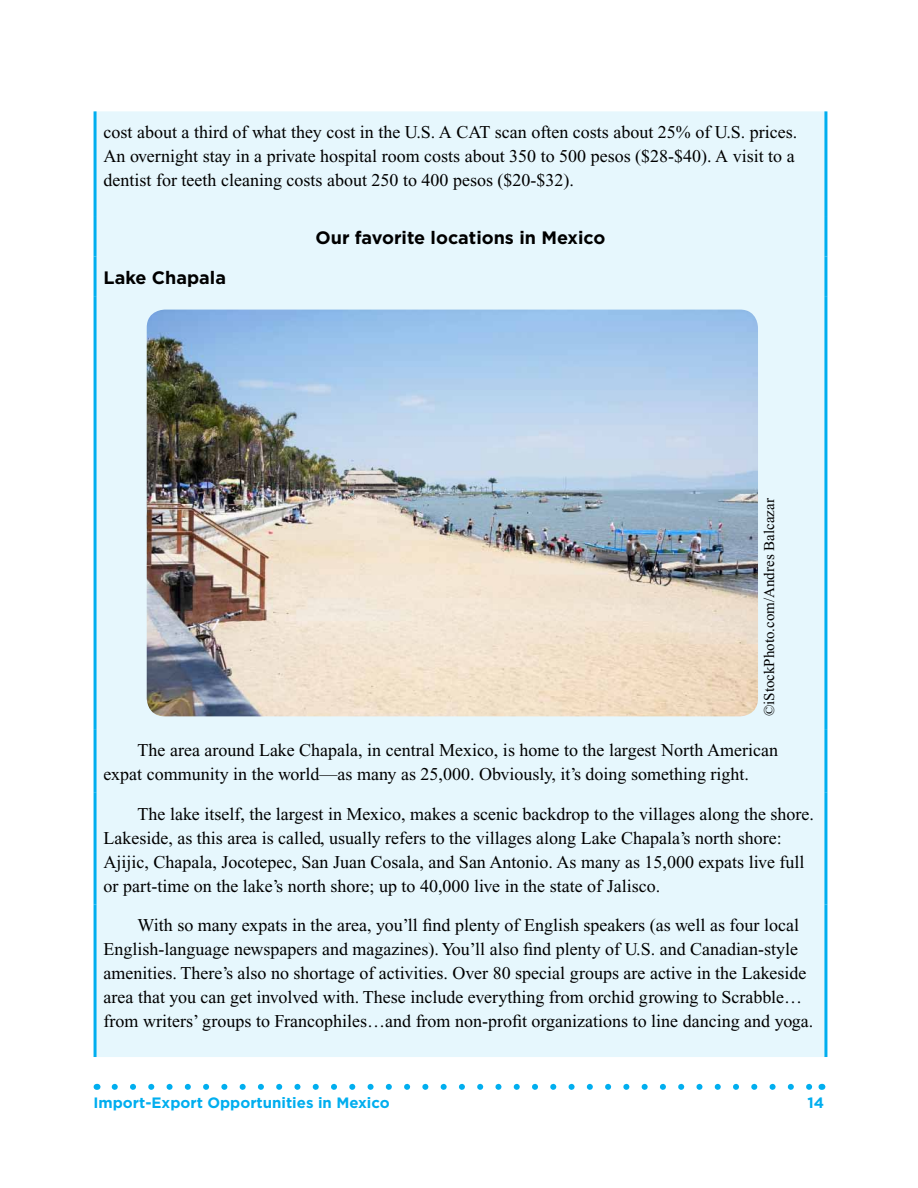
<style>
.page{position:relative;width:918px;height:1188px;background:#fff}
.page>*{position:absolute;margin:0;border:0;box-sizing:border-box;transform-origin:0 0}
.t1{font:18px/24px "Times New Roman";color:#000}
.B_subhead{font:700 18px "Gotham";color:#000}
.t2{font:700 15px "Gotham";color:#00aeef}
.t3{font:15px "Times New Roman";color:#000}
</style>
<div class="page">
<svg style="left:115px;top:1084px;width:697px;height:6px"></svg>
<div style="left:97px;top:111px;width:727px;height:946px;background:#e6f7fd"></div>
<hr style="left:94px;top:111px;width:3px;height:105px;background:#00aeef">
<hr style="left:824px;top:111px;width:3px;height:105px;background:#00aeef">
<hr style="left:94px;top:216px;width:3px;height:40px;background:#00aeef">
<hr style="left:824px;top:216px;width:3px;height:40px;background:#00aeef">
<hr style="left:94px;top:256px;width:3px;height:41px;background:#00aeef">
<hr style="left:824px;top:256px;width:3px;height:41px;background:#00aeef">
<hr style="left:94px;top:297px;width:3px;height:432px;background:#00aeef">
<hr style="left:824px;top:297px;width:3px;height:432px;background:#00aeef">
<hr style="left:94px;top:729px;width:3px;height:64px;background:#00aeef">
<hr style="left:824px;top:729px;width:3px;height:64px;background:#00aeef">
<hr style="left:94px;top:793px;width:3px;height:111px;background:#00aeef">
<hr style="left:824px;top:793px;width:3px;height:111px;background:#00aeef">
<hr style="left:94px;top:904px;width:3px;height:153px;background:#00aeef">
<hr style="left:824px;top:904px;width:3px;height:153px;background:#00aeef">
<img style="left:147px;top:310px;width:611px;height:406px">
<p class="t1" style="left:104px;top:120px;width:695px">cost about a third of what they cost in the U.S. A CAT scan often costs about 25% of U.S. prices.<br>An overnight stay in a private hospital room costs about 350 to 500 pesos ($28-$40). A visit to a dentist for teeth cleaning costs about 250 to 400 pesos ($20-$32).</p>
<p class="B_subhead" style="left:104px;top:267px;width:124px">Lake Chapala</p>
<p class="B_subhead" style="left:316px;top:227px;width:291px">Our favorite locations in Mexico</p>
<p class="t3" style="left:761px;top:716px;width:220px;rotate:-90deg">©iStockPhoto.com/Andres Balcazar</p>
<p class="t1" style="left:104px;top:738px;width:676px;text-indent:34px">The area around Lake Chapala, in central Mexico, is home to the largest North American expat community in the world—as many as 25,000. Obviously, it’s doing something right.</p>
<p class="t1" style="left:104px;top:802px;width:712px;text-indent:34px">The lake itself, the largest in Mexico, makes a scenic backdrop to the villages along the shore.<br>Lakeside, as this area is called, usually refers to the villages along Lake Chapala’s north shore:<br>Ajijic, Chapala, Jocotepec, San Juan Cosala, and San Antonio. As many as 15,000 expats live full or part-time on the lake’s north shore; up to 40,000 live in the state of Jalisco.</p>
<p class="t1" style="left:104px;top:913px;width:711px;text-indent:34px">With so many expats in the area, you’ll find plenty of English speakers (as well as four local English-language newspapers and magazines). You’ll also find plenty of U.S. and Canadian-style amenities. There’s also no shortage of activities. Over 80 special groups are active in the Lakeside area that you can get involved with. These include everything from orchid growing to Scrabble… from writers’ groups to Francophiles…and from non-profit organizations to line dancing and yoga.</p>
<p class="t2" style="left:94px;top:1094px;width:298px">Import-Export Opportunities in Mexico</p>
<p class="t2" style="left:807px;top:1094px;width:18px">14</p>
</div>
